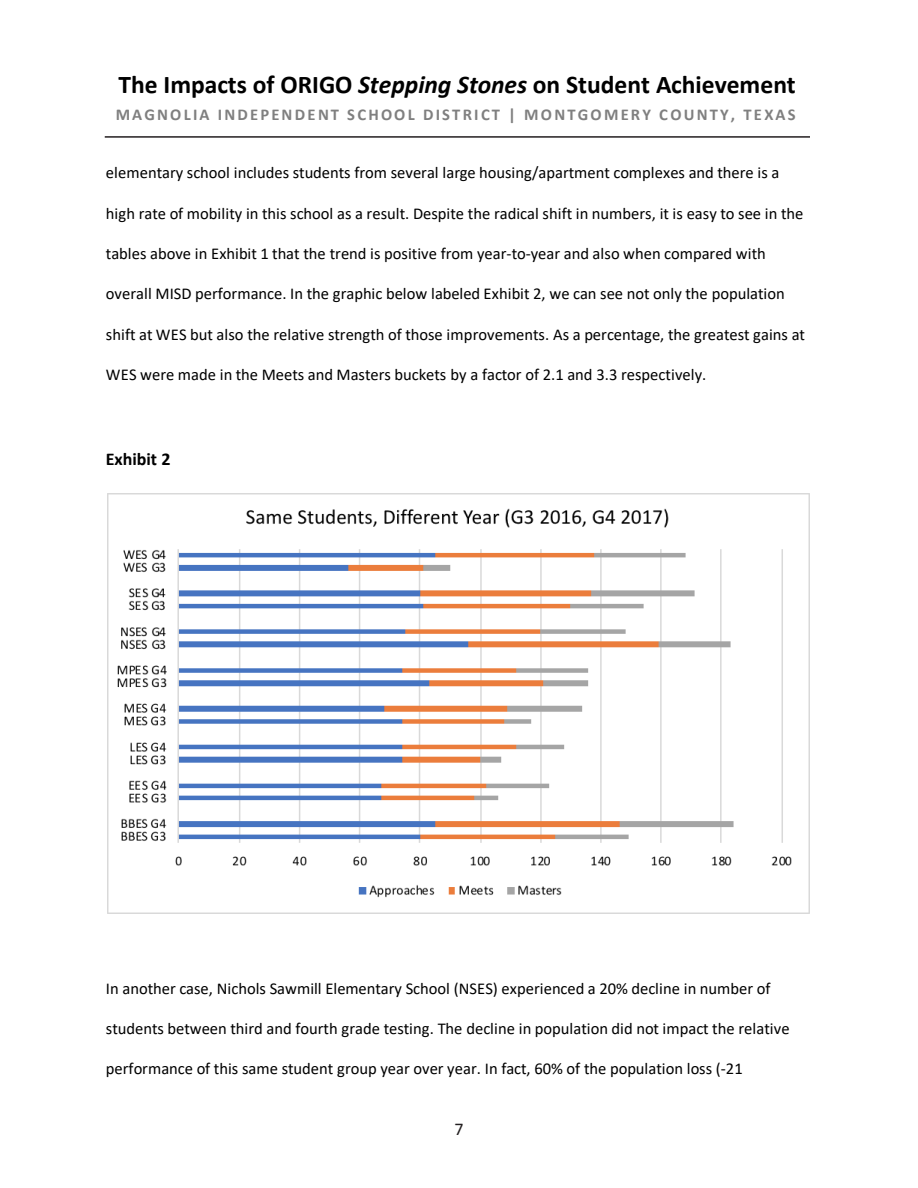
<style>
.page{position:relative;width:918px;height:1188px;background:#fff}
.page>*{position:absolute;margin:0;border:0;box-sizing:border-box;transform-origin:0 0}
.t1{font:700 25.5px "Calibri";color:#000}
.t2{font:700 18px "Calibri";color:#000}
.t3{font:18px "Calibri";color:#231f20}
.t4{font:16.5px "Calibri";color:#000}
.t5{font:700 16.5px "Calibri";letter-spacing:.13em;color:#7f7f7f}
.s1{font-style:italic}
.s2{font-weight:700;font-style:italic}
</style>
<div class="page">
<img style="left:107px;top:494px;width:702px;height:420px">
<hr style="left:105px;top:136px;width:705px;height:2px;background:#231f20">
<h1 class="t1" style="left:119px;top:66px;width:679px">The Impacts of ORIGO <span class="s1">Stepping Stones</span> on Student Achievement</h1>
<p class="t5" style="left:116px;top:103px;width:681px">MAGNOLIA INDEPENDENT SCHOOL DISTRICT | MONTGOMERY COUNTY, TEXAS</p>
<p class="t4" style="left:106px;top:162px;width:675px">elementary school includes students from several large housing/apartment complexes and there is a</p>
<p class="t4" style="left:106px;top:202px;width:699px">high rate of mobility in this school as a result. Despite the radical shift in numbers, it is easy to see in the</p>
<p class="t4" style="left:106px;top:242px;width:661px">tables above in Exhibit 1 that the trend is positive from year-to-year and also when compared with</p>
<p class="t4" style="left:106px;top:282px;width:680px">overall MISD performance. In the graphic below labeled Exhibit 2, we can see not only the population</p>
<p class="t4" style="left:106px;top:323px;width:701px">shift at WES but also the relative strength of those improvements. As a percentage, the greatest gains at</p>
<p class="t4" style="left:106px;top:363px;width:602px">WES were made in the Meets and Ma ters buckets by a factor of 2.1 and 3.3 r spectively.</p>
<p class="t4" style="left:106px;top:363px;width:671px">in the classroom. <span class="s2">Stepping Stones</span> is used by districts and schools who see a need for a fundamental</p>
<p class="t2" style="left:106px;top:447px;width:66px">Exhibit 2</p>
<p class="t4" style="left:106px;top:977px;width:666px">In another case, Nichols Sawmill Elementary School (NSES) experienced a 20% decline in number of</p>
<p class="t4" style="left:106px;top:1017px;width:685px">students between third and fourth grade testing. The decline in population did not impact the relative</p>
<p class="t4" style="left:106px;top:1058px;width:638px">performance of this same student group year over year. In fact, 60% of the population loss (-21</p>
<p class="t3" style="left:454px;top:1118px;width:11px">7</p>
</div>
